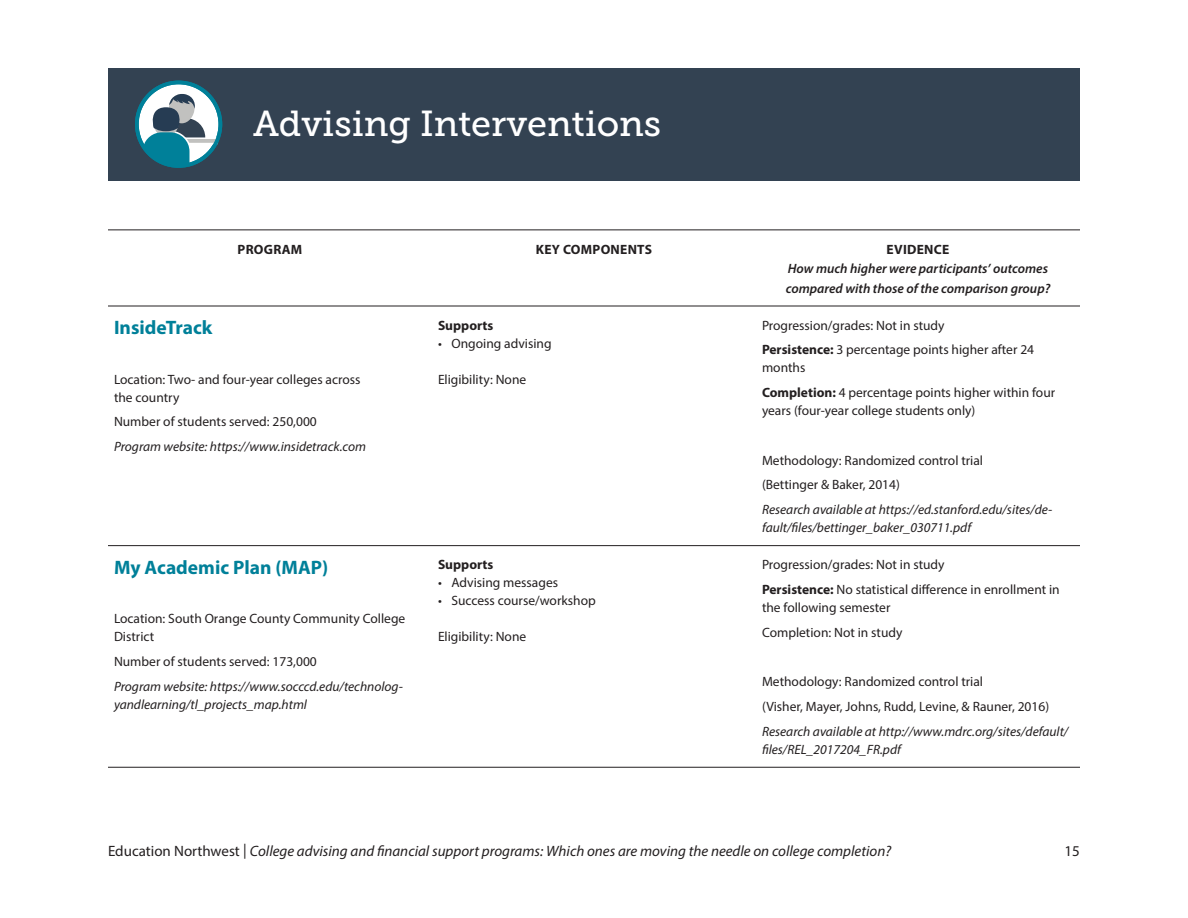
<style>
.page{position:relative;width:1188px;height:918px;background:#fff}
.page>*{position:absolute;margin:0;border:0;box-sizing:border-box;transform-origin:0 0}
.Table_Heading{font:36px "Museo Slab 500";color:#fff}
.Table_Program_Name{font:700 19.5px "Myriad Pro";color:#008099}
.t1{font:italic 15px "Myriad Pro";color:#231f20}
.t2{font:15px "Myriad Pro";color:#231f20}
.Table_Body{font:13.5px/18px "Myriad Pro";color:#231f20}
.Table_Italic{font:italic 13.5px/18px "Myriad Pro";color:#231f20}
.Table_Bullets{font:13.5px "Myriad Pro";color:#231f20}
.Table_Body-2{font:italic 600 13.5px/19.5px "Myriad Pro";color:#231f20;text-align:center}
.Table_Body-3{font:700 13.5px "Myriad Pro";letter-spacing:.02em;color:#231f20}
.Table_Body_Bold{font:700 13.5px "Myriad Pro";color:#231f20}
.s1{font-weight:700;font-style:normal}
.s2{font-weight:700}
.s3{font-style:normal}
</style>
<div class="page">
<div style="left:108px;top:68px;width:972px;height:112px;background:#334252"></div>
<hr style="left:108px;top:545px;width:324px;height:1px;background:#231f20">
<hr style="left:432px;top:545px;width:324px;height:1px;background:#231f20">
<hr style="left:756px;top:545px;width:324px;height:1px;background:#231f20">
<hr style="left:108px;top:767px;width:324px;height:1px;background:#231f20">
<hr style="left:432px;top:767px;width:324px;height:1px;background:#231f20">
<hr style="left:756px;top:767px;width:324px;height:1px;background:#231f20">
<hr style="left:108px;top:230px;width:324px;height:1px;background:#231f20">
<hr style="left:432px;top:230px;width:324px;height:1px;background:#231f20">
<hr style="left:756px;top:230px;width:324px;height:1px;background:#231f20">
<hr style="left:108px;top:306px;width:324px;height:1px;background:#231f20">
<hr style="left:432px;top:306px;width:324px;height:1px;background:#231f20">
<hr style="left:756px;top:306px;width:324px;height:1px;background:#231f20">
<svg style="left:137px;top:82px;width:83px;height:84px"></svg>
<svg style="left:205px;top:137px;width:12px;height:7px"></svg>
<div style="left:135px;top:81px;width:87px;height:87px;border:4px solid #008099;border-radius:50%"></div>
<svg style="left:143px;top:94px;width:62px;height:72px"></svg>
<p class="Table_Heading" style="left:253px;top:103px;width:409px">Advising Interventions</p>
<p class="Table_Body-3" style="left:238px;top:240px;width:66px">PROGRAM</p>
<p class="Table_Body-3" style="left:536px;top:240px;width:118px">KEY COMPONENTS</p>
<p class="Table_Body-2" style="left:786px;top:239px;width:266px"><span class="s1">EVIDENCE<br></span>How much higher were participants’ outcomes compared with those of the comparison group?</p>
<p class="Table_Program_Name" style="left:114px;top:315px;width:100px">InsideTrack</p>
<p class="Table_Body" style="left:114px;top:370px;width:248px">Location: Two- and four-year colleges across the country</p>
<p class="Table_Body" style="left:114px;top:413px;width:204px">Number of students served: 250,000</p>
<p class="Table_Italic" style="left:114px;top:437px;width:254px">Program website: https://www.insidetrack.com</p>
<p class="Table_Body_Bold" style="left:438px;top:316px;width:57px">Supports</p>
<p class="Table_Bullets" style="left:438px;top:335px;width:115px">• Ongoing advising</p>
<p class="Table_Bullets" style="left:438px;top:371px;width:90px">Eligibility: None</p>
<p class="Table_Program_Name" style="left:114px;top:554px;width:216px">My Academic Plan (MAP)</p>
<p class="Table_Body" style="left:114px;top:610px;width:293px">Location: South Orange County Community College<br>District</p>
<p class="Table_Body" style="left:114px;top:652px;width:204px">Number of students served: 173,000</p>
<p class="Table_Italic" style="left:114px;top:677px;width:290px">Program website: https://www.socccd.edu/technolog&shy;yandlearning/tl_projects_map.html</p>
<p class="Table_Body_Bold" style="left:438px;top:556px;width:57px">Supports</p>
<p class="Table_Bullets" style="left:438px;top:574px;width:122px">• Advising messages</p>
<p class="Table_Bullets" style="left:438px;top:592px;width:159px">• Success course/workshop</p>
<p class="Table_Bullets" style="left:438px;top:628px;width:90px">Eligibility: None</p>
<p class="Table_Body" style="left:762px;top:316px;width:184px">Progression/grades: Not in study</p>
<p class="Table_Body" style="left:762px;top:341px;width:274px"><span class="s2">Persistence:</span> 3 percentage points higher after 24 months</p>
<p class="Table_Body" style="left:762px;top:383px;width:295px"><span class="s2">Completion:</span> 4 percentage points higher within four years (four-year college students only)</p>
<p class="Table_Body" style="left:762px;top:451px;width:223px">Methodology: Randomized control trial</p>
<p class="Table_Body" style="left:762px;top:476px;width:139px">(Bettinger &amp; Baker, 2014)</p>
<p class="Table_Italic" style="left:762px;top:500px;width:292px">Research available at https://ed.stanford.edu/sites/de&shy;fault/files/bettinger_baker_030711.pdf</p>
<p class="Table_Body" style="left:762px;top:556px;width:184px">Progression/grades: Not in study</p>
<p class="Table_Body" style="left:762px;top:580px;width:299px"><span class="s2">Persistence:</span> No statistical difference in enrollment in the following semester</p>
<p class="Table_Body" style="left:762px;top:623px;width:142px">Completion: Not in study</p>
<p class="Table_Body" style="left:762px;top:673px;width:223px">Methodology: Randomized control trial</p>
<p class="Table_Body" style="left:762px;top:697px;width:289px">(Visher, Mayer, Johns, Rudd, Levine, &amp; Rauner, 2016)</p>
<p class="Table_Italic" style="left:762px;top:722px;width:308px">Research available at http://www.mdrc.org/sites/default/ files/REL_2017204_FR.pdf</p>
<p class="t1" style="left:108px;top:842px;width:785px"><span class="s3">Education Northwest |</span> College advising and financial support programs: Which ones are moving the needle on college completion?</p>
<p class="t2" style="left:1065px;top:842px;width:17px">15</p>
</div>
